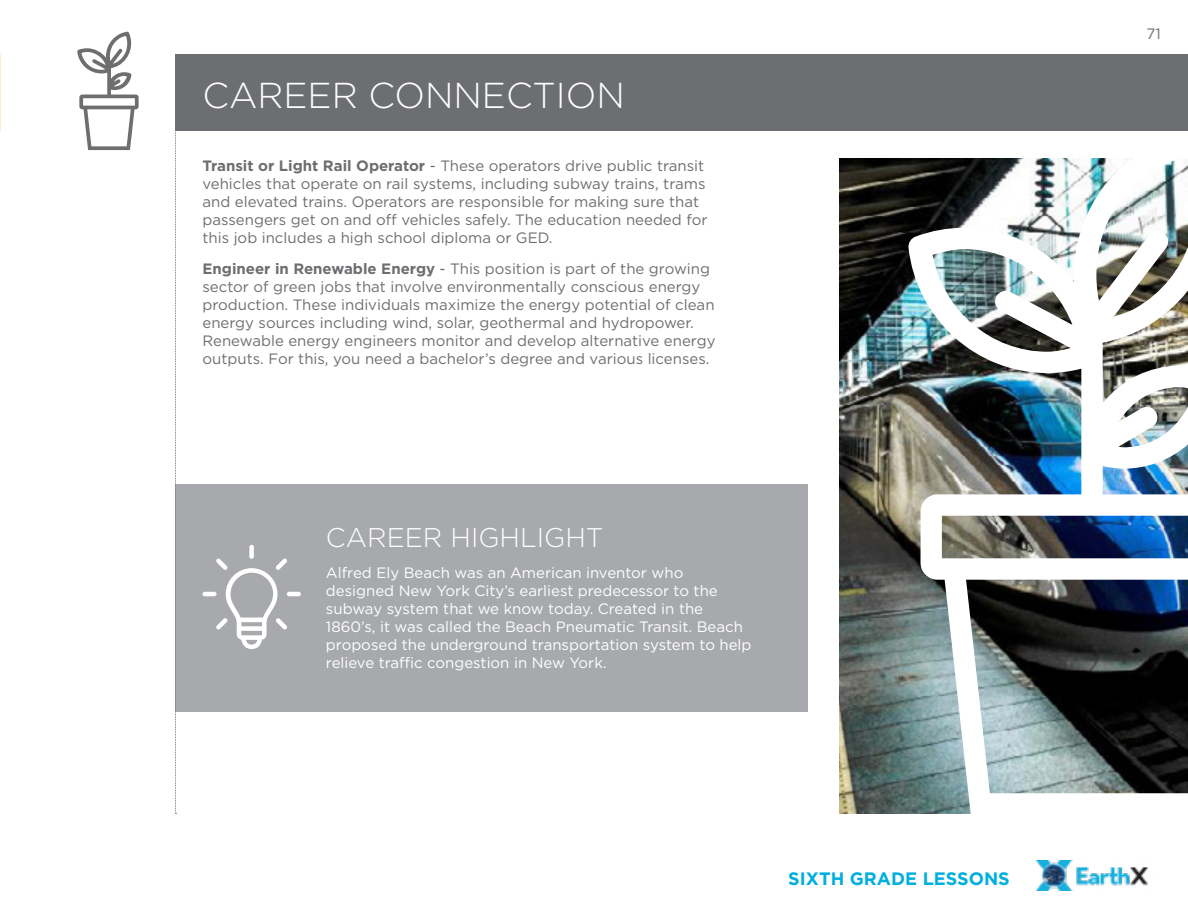
<style>
.page{position:relative;width:1188px;height:918px;background:#fff}
.page>*{position:absolute;margin:0;border:0;box-sizing:border-box;transform-origin:0 0}
.t1{font:300 36px "Gotham";color:#fff}
.t2{font:300 27px "Gotham";color:#fff}
.t3{font:700 18px "Gotham";color:#00afde}
.t4{font:15px/18px "Gotham";color:#6d6e71}
.t5{font:15px/18px "Gotham";color:#fff}
.s1{font-weight:700}
</style>
<div class="page">
<img style="left:1037px;top:860px;width:111px;height:31px">
<div style="left:175px;top:484px;width:633px;height:228px;background:#a7a9ac"></div>
<img style="left:839px;top:159px;width:69px;height:654px">
<div style="left:176px;top:54px;width:1012px;height:77px;background:#6d6e71"></div>
<svg style="left:175px;top:54px;width:2px;height:760px"></svg>
<svg style="left:77px;top:32px;width:62px;height:118px"></svg>
<img style="left:908px;top:158px;width:280px;height:656px">
<hr style="left:287px;top:592px;width:14px;height:4px;background:#fff;border-radius:2px">
<div style="left:249px;top:545px;width:5px;height:14px;background:#fff;border-radius:2px"></div>
<hr style="left:202px;top:592px;width:15px;height:4px;background:#fff;border-radius:2px">
<svg style="left:216px;top:558px;width:71px;height:91px"></svg>
<h1 class="t1" style="left:202px;top:72px;width:424px">CAREER CONNECTION</h1>
<p class="t4" style="left:202px;top:156px;width:506px"><span class="s1">Transit or Light Rail Operator</span> - These operators drive public transit vehicles that operate on rail systems, including subway trains, trams and elevated trains. Operators are responsible for making sure that passengers get on and off vehicles safely. The education needed for this job includes a high school diploma or GED.</p>
<p class="t4" style="left:202px;top:260px;width:515px"><span class="s1">Engineer in Renewable Energy</span> - This position is part of the growing sector of green jobs that involve environmentally conscious energy production. These individuals maximize the energy potential of clean energy sources including wind, solar, geothermal and hydropower.<br>Renewable energy engineers monitor and develop alternative energy outputs. For this, you need a bachelor’s degree and various licenses.</p>
<h2 class="t2" style="left:326px;top:520px;width:279px">CAREER HIGHLIGHT</h2>
<p class="t5" style="left:326px;top:564px;width:427px">Alfred Ely Beach was an American inventor who designed New York City’s earliest predecessor to the subway system that we know today. Created in the 1860’s, it was called the Beach Pneumatic Transit. Beach proposed the underground transportation system to help relieve traffic congestion in New York.</p>
<p class="t3" style="left:788px;top:866px;width:223px">SIXTH GRADE LESSONS</p>
<p class="t4" style="left:1147px;top:24px;width:16px">71</p>
</div>
